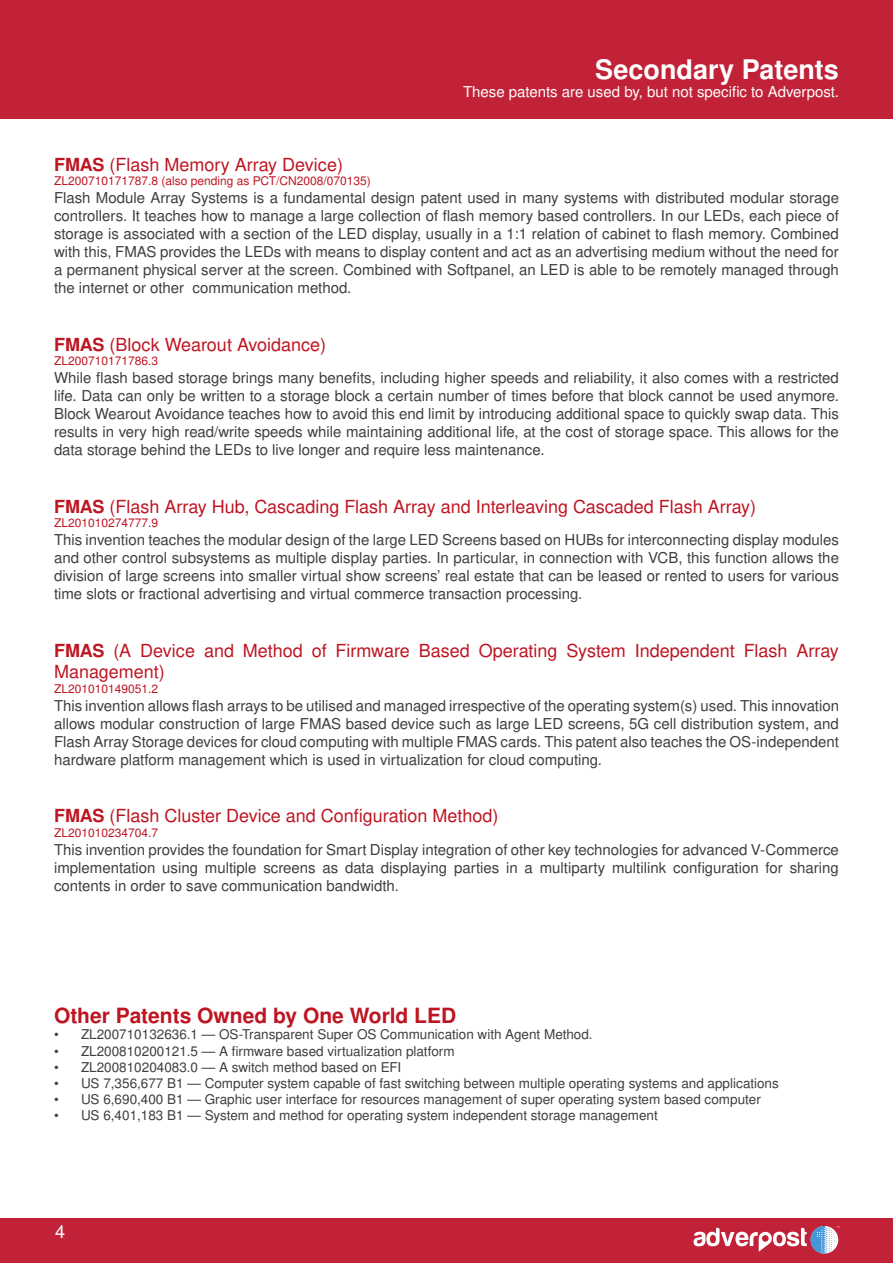
<style>
.page{position:relative;width:893px;height:1263px;background:#fff}
.page>*{position:absolute;margin:0;border:0;box-sizing:border-box;transform-origin:0 0}
.t1{font:700 27px "Nimbus San L";color:#fff}
.t2{font:700 21px "Nimbus San L";color:#be1522}
.t3{font:18px/21.6px "Nimbus San L";color:#be1522}
.t4{font:18px "Nimbus San L";color:#fff}
.t5{font:15px/18px "Nimbus San L";color:#3e3e3f;text-align:justify}
.t6{font:15px "Nimbus San L";color:#fff}
.t7{font:13.5px "Nimbus San L";color:#3e3e3f}
.t8{font:12px "Nimbus San L";color:#be1522}
.s1{font-weight:700}
</style>
<div class="page">
<div style="left:0;top:0;width:893px;height:119px;background:#c12238"></div>
<div style="left:0;top:1218px;width:893px;height:45px;background:#c12238"></div>
<svg style="left:693px;top:1226px;width:147px;height:27px"></svg>
<p class="t1" style="left:595px;top:50px;width:245px">Secondary Patents</p>
<p class="t6" style="left:463px;top:81px;width:377px">These patents are used by, but not specific to Adverpost.</p>
<p class="t3" style="left:54px;top:153px;width:291px"><span class="s1">FMAS</span> (Flash Memory Array Device)</p>
<p class="t8" style="left:54px;top:172px;width:318px">ZL200710171787.8 (also pending as PCT/CN2008/070135)</p>
<p class="t5" style="left:54px;top:188px;width:786px">Flash Module Array Systems is a fundamental design patent used in many systems with distributed modular storage controllers. It teaches how to manage a large collection of flash memory based controllers. In our LEDs, each piece of storage is associated with a section of the LED display, usually in a 1:1 relation of cabinet to flash memory. Combined with this, FMAS provides the LEDs with means to display content and act as an advertising medium without the need for a permanent physical server at the screen. Combined with Softpanel, an LED is able to be remotely managed through the internet or other communication method.</p>
<p class="t3" style="left:54px;top:333px;width:274px"><span class="s1">FMAS</span> (Block Wearout Avoidance)</p>
<p class="t8" style="left:54px;top:352px;width:106px">ZL200710171786.3</p>
<p class="t5" style="left:54px;top:368px;width:786px">While flash based storage brings many benefits, including higher speeds and reliability, it also comes with a restricted life. Data can only be written to a storage block a certain number of times before that block cannot be used anymore.<br>Block Wearout Avoidance teaches how to avoid this end limit by introducing additional space to quickly swap data. This results in very high read/write speeds while maintaining additional life, at the cost of storage space. This allows for the data storage behind the LEDs to live longer and require less maintenance.</p>
<p class="t3" style="left:54px;top:495px;width:704px"><span class="s1">FMAS</span> (Flash Array Hub, Cascading Flash Array and Interleaving Cascaded Flash Array)</p>
<p class="t8" style="left:54px;top:514px;width:106px">ZL201010274777.9</p>
<p class="t5" style="left:54px;top:530px;width:787px">This invention teaches the modular design of the large LED Screens based on HUBs for interconnecting display modules and other control subsystems as multiple display parties. In particular, in connection with VCB, this function allows the division of large screens into smaller virtual show screens’ real estate that can be leased or rented to users for various time slots or fractional advertising and virtual commerce transaction processing.</p>
<p class="t3" style="left:54px;top:639px;width:786px"><span class="s1">FMAS</span> (A Device and Method of Firmware Based Operating System Independent Flash Array<br>Management)</p>
<p class="t8" style="left:54px;top:680px;width:106px">ZL201010149051.2</p>
<p class="t5" style="left:54px;top:696px;width:786px">This invention allows flash arrays to be utilised and managed irrespective of the operating system(s) used. This innovation allows modular construction of large FMAS based device such as large LED screens, 5G cell distribution system, and Flash Array Storage devices for cloud computing with multiple FMAS cards. This patent also teaches the OS-independent hardware platform management which is used in virtualization for cloud computing.</p>
<p class="t3" style="left:54px;top:805px;width:446px"><span class="s1">FMAS</span> (Flash Cluster Device and Configuration Method)</p>
<p class="t8" style="left:54px;top:824px;width:106px">ZL201010234704.7</p>
<p class="t5" style="left:54px;top:840px;width:786px">This invention provides the foundation for Smart Display integration of other key technologies for advanced V-Commerce implementation using multiple screens as data displaying parties in a multiparty multilink configuration for sharing contents in order to save communication bandwidth.</p>
<p class="t2" style="left:54px;top:1001px;width:404px">Other Patents Owned by One World LED</p>
<p class="t7" style="left:54px;top:1025px;width:540px">• ZL200710132636.1 — OS-Transparent Super OS Communication with Agent Method.</p>
<p class="t7" style="left:54px;top:1041px;width:402px">• ZL200810200121.5 — A firmware based virtualization platform</p>
<p class="t7" style="left:54px;top:1057px;width:349px">• ZL200810204083.0 — A switch method based on EFI</p>
<p class="t7" style="left:54px;top:1073px;width:726px">• US 7,356,677 B1 — Computer system capable of fast switching between multiple operating systems and applications</p>
<p class="t7" style="left:54px;top:1090px;width:708px">• US 6,690,400 B1 — Graphic user interface for resources management of super operating system based computer</p>
<p class="t7" style="left:54px;top:1106px;width:605px">• US 6,401,183 B1 — System and method for operating system independent storage management</p>
<p class="t4" style="left:55px;top:1219px;width:12px">4</p>
</div>
